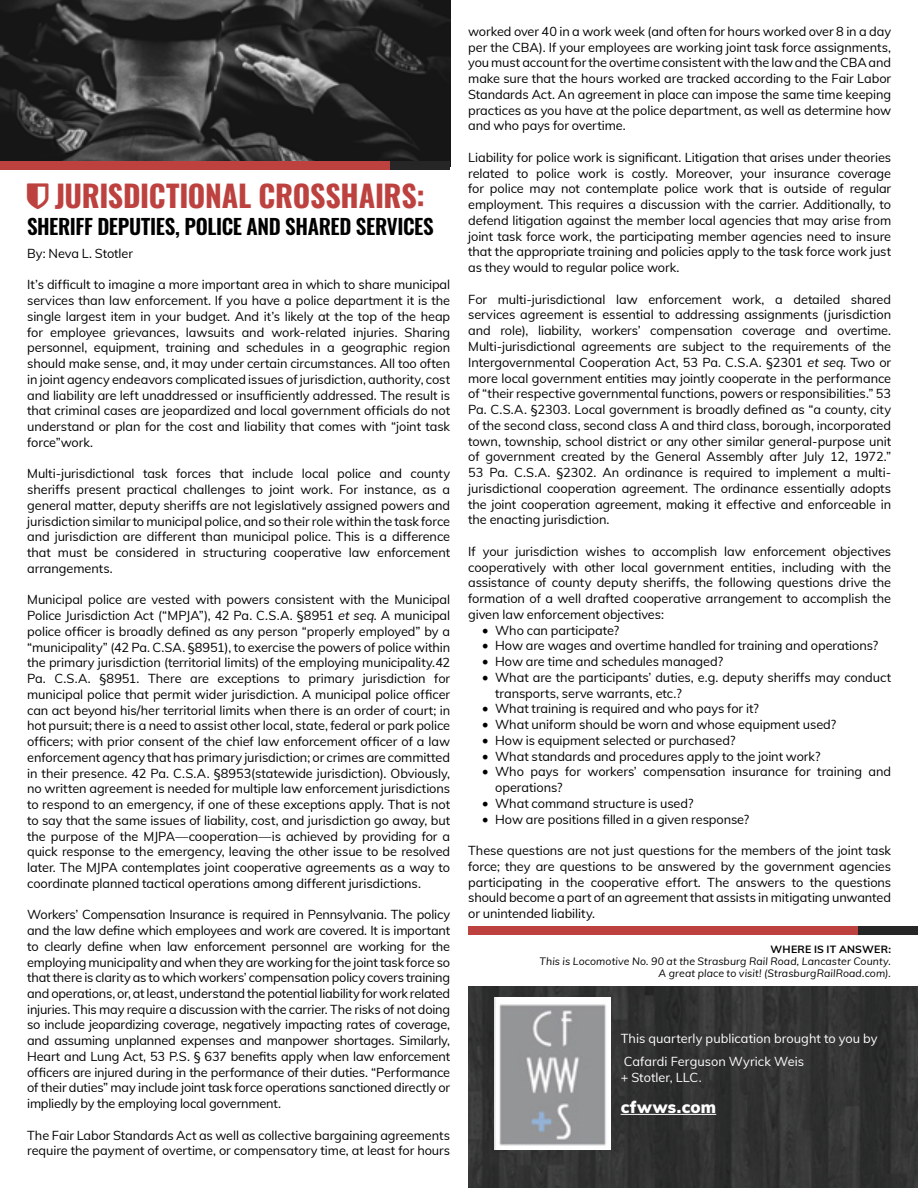
<style>
.page{position:relative;width:918px;height:1188px;background:#fff}
.page>*{position:absolute;margin:0;border:0;box-sizing:border-box;transform-origin:0 0}
.t1{font:700 30px "Oswald";letter-spacing:-.01em;color:#bd423f}
.t2{font:600 21px "Oswald";letter-spacing:-.015em;color:#000}
.t3{font:900 16.5px "Muli";letter-spacing:.025em;color:#fff}
.t4{font:12.75px/15.8px "Muli";letter-spacing:-.005em;color:#000;text-align:justify}
.t5{font:12.75px/23.2px "Muli";letter-spacing:.005em;color:#fff}
.t6{font:italic 10.5px/12px "Muli";letter-spacing:.01em;color:#000;text-align:right}
.t7{font:700 10.5px "Muli";letter-spacing:.02em;color:#000}
.s1{font-style:italic}
.s2{font-family:"Minion Pro";font-size:18px}
</style>
<div class="page">
<img style="left:468px;top:986px;width:450px;height:202px">
<img style="left:0;top:0;width:450px;height:161px">
<div style="left:0;top:161px;width:390px;height:9px;background:#bd423f"></div>
<div style="left:390px;top:161px;width:60px;height:9px;background:#262626"></div>
<div style="left:468px;top:926px;width:391px;height:8px;background:#bd423f"></div>
<div style="left:859px;top:926px;width:59px;height:8px;background:#262626"></div>
<img style="left:495px;top:998px;width:115px;height:151px">
<hr style="left:621px;top:1114px;width:95px;height:1px;background:#fff">
<h1 class="t1" style="left:55px;top:180px;width:372px">JURISDICTIONAL CROSSHAIRS:</h1>
<h2 class="t2" style="left:27px;top:216px;width:408px">SHERIFF DEPUTIES, POLICE AND SHARED SERVICES</h2>
<p class="t4" style="left:27px;top:245px;width:107px">By: Neva L. Stotler</p>
<p class="t4" style="left:27px;top:276px;width:425px">It’s difficult to imagine a more important area in which to share municipal services than law enforcement. If you have a police department it is the single largest item in your budget. And it’s likely at the top of the heap for employee grievances, lawsuits and work-related injuries. Sharing personnel, equipment, training and schedules in a geographic region should make sense, and, it may under certain circumstances. All too often in joint agency endeavors complicated issues of jurisdiction, authority, cost and liability are left unaddressed or insufficiently addressed. The result is that criminal cases are jeopardized and local government officials do not understand or plan for the cost and liability that comes with “joint task force”work.</p>
<p class="t4" style="left:27px;top:465px;width:425px">Multi-jurisdictional task forces that include local police and county sheriffs present practical challenges to joint work. For instance, as a general matter, deputy sheriffs are not legislatively assigned powers and jurisdiction similar to municipal police, and so their role within the task force and jurisdiction are different than municipal police. This is a difference that must be considered in structuring cooperative law enforcement arrangements.</p>
<p class="t4" style="left:27px;top:591px;width:425px">Municipal police are vested with powers consistent with the Municipal Police Jurisdiction Act (“MPJA”), 42 Pa. C.S.A. §8951 <span class="s1">et seq</span>. A municipal police officer is broadly defined as any person “properly employed” by a “municipality” (42 Pa. C.SA. §8951), to exercise the powers of police within the primary jurisdiction (territorial limits) of the employing municipality.42<br>Pa. C.S.A. §8951. There are exceptions to primary jurisdiction for municipal police that permit wider jurisdiction. A municipal police officer can act beyond his/her territorial limits when there is an order of court; in hot pursuit; there is a need to assist other local, state, federal or park police officers; with prior consent of the chief law enforcement officer of a law enforcement agency that has primary jurisdiction; or crimes are committed in their presence. 42 Pa. C.S.A. §8953(statewide jurisdiction). Obviously, no written agreement is needed for multiple law enforcement jurisdictions to respond to an emergency, if one of these exceptions apply. That is not to say that the same issues of liability, cost, and jurisdiction go away, but the purpose of the MJPA—cooperation—is achieved by providing for a quick response to the emergency, leaving the other issue to be resolved later. The MJPA contemplates joint cooperative agreements as a way to coordinate planned tactical operations among different jurisdictions.</p>
<p class="t4" style="left:27px;top:906px;width:425px">Workers’ Compensation Insurance is required in Pennsylvania. The policy and the law define which employees and work are covered. It is important to clearly define when law enforcement personnel are working for the employing municipality and when they are working for the joint task force so that there is clarity as to which workers’ compensation policy covers training and operations, or, at least, understand the potential liability for work related injuries. This may require a discussion with the carrier. The risks of not doing so include jeopardizing coverage, negatively impacting rates of coverage, and assuming unplanned expenses and manpower shortages. Similarly, Heart and Lung Act, 53 P.S. § 637 benefits apply when law enforcement officers are injured during in the performance of their duties. “Performance of their duties” may include joint task force operations sanctioned directly or impliedly by the employing local government.</p>
<p class="t4" style="left:27px;top:1127px;width:425px">The Fair Labor Standards Act as well as collective bargaining agreements require the payment of overtime, or compensatory time, at least for hours</p>
<p class="t4" style="left:468px;top:23px;width:425px">worked over 40 in a work week (and often for hours worked over 8 in a day per the CBA). If your employees are working joint task force assignments, you must account for the overtime consistent with the law and the CBA and make sure that the hours worked are tracked according to the Fair Labor Standards Act. An agreement in place can impose the same time keeping practices as you have at the police department, as well as determine how and who pays for overtime.</p>
<p class="t4" style="left:468px;top:149px;width:425px">Liability for police work is significant. Litigation that arises under theories related to police work is costly. Moreover, your insurance coverage for police may not contemplate police work that is outside of regular employment. This requires a discussion with the carrier. Additionally, to defend litigation against the member local agencies that may arise from joint task force work, the participating member agencies need to insure that the appropriate training and policies apply to the task force work just as they would to regular police work.</p>
<p class="t4" style="left:468px;top:291px;width:425px">For multi-jurisdictional law enforcement work, a detailed shared services agreement is essential to addressing assignments (jurisdiction and role), liability, workers’ compensation coverage and overtime.<br>Multi-jurisdictional agreements are subject to the requirements of the Intergovernmental Cooperation Act, 53 Pa. C.S.A. §2301 <span class="s1">et seq</span>. Two or more local government entities may jointly cooperate in the performance of “their respective governmental functions, powers or responsibilities.” 53<br>Pa. C.S.A. §2303. Local government is broadly defined as “a county, city of the second class, second class A and third class, borough, incorporated town, township, school district or any other similar general-purpose unit of government created by the General Assembly after July 12, 1972.” 53 Pa. C.S.A. §2302. An ordinance is required to implement a multi&shy;jurisdictional cooperation agreement. The ordinance essentially adopts the joint cooperation agreement, making it effective and enforceable in the enacting jurisdiction.</p>
<p class="t4" style="left:468px;top:543px;width:425px">If your jurisdiction wishes to accomplish law enforcement objectives cooperatively with other local government entities, including with the assistance of county deputy sheriffs, the following questions drive the formation of a well drafted cooperative arrangement to accomplish the given law enforcement objectives:</p>
<p class="t4" style="left:482px;top:622px;width:139px"><span class="s2">•</span> Who can participate?</p>
<p class="t4" style="left:482px;top:637px;width:398px"><span class="s2">•</span> How are wages and overtime handled for training and operations?</p>
<p class="t4" style="left:482px;top:653px;width:243px"><span class="s2">•</span> How are time and schedules managed?</p>
<p class="t4" style="left:495px;top:669px;width:398px;text-indent:-14px"><span class="s2">•</span> What are the participants’ duties, e.g. deputy sheriffs may conduct transports, serve warrants, etc.?</p>
<p class="t4" style="left:482px;top:700px;width:279px"><span class="s2">•</span> What training is required and who pays for it?</p>
<p class="t4" style="left:482px;top:716px;width:356px"><span class="s2">•</span> What uniform should be worn and whose equipment used?</p>
<p class="t4" style="left:482px;top:732px;width:255px"><span class="s2">•</span> How is equipment selected or purchased?</p>
<p class="t4" style="left:482px;top:748px;width:340px"><span class="s2">•</span> What standards and procedures apply to the joint work?</p>
<p class="t4" style="left:495px;top:763px;width:398px;text-indent:-14px"><span class="s2">•</span> Who pays for workers’ compensation insurance for training and operations?</p>
<p class="t4" style="left:482px;top:795px;width:213px"><span class="s2">•</span> What command structure is used?</p>
<p class="t4" style="left:482px;top:811px;width:269px"><span class="s2">•</span> How are positions filled in a given response?</p>
<p class="t4" style="left:468px;top:842px;width:425px">These questions are not just questions for the members of the joint task force; they are questions to be answered by the government agencies participating in the cooperative effort. The answers to the questions should become a part of an agreement that assists in mitigating unwanted or unintended liability.</p>
<p class="t7" style="left:771px;top:942px;width:122px">WHERE IS IT ANSWER:</p>
<p class="t6" style="left:540px;top:955px;width:353px">This is Locomotive No. 90 at the Strasburg Rail Road, Lancaster County.<br>A great place to visit! (StrasburgRailRoad.com).</p>
<p class="t5" style="left:621px;top:1026px;width:258px">This quarterly publication brought to you by<br>Cafardi Ferguson Wyrick Weis</p>
<p class="t5" style="left:621px;top:1065px;width:83px">+ Stotler, LLC.</p>
<p class="t3" style="left:621px;top:1095px;width:97px">cfwws.com</p>
</div>
